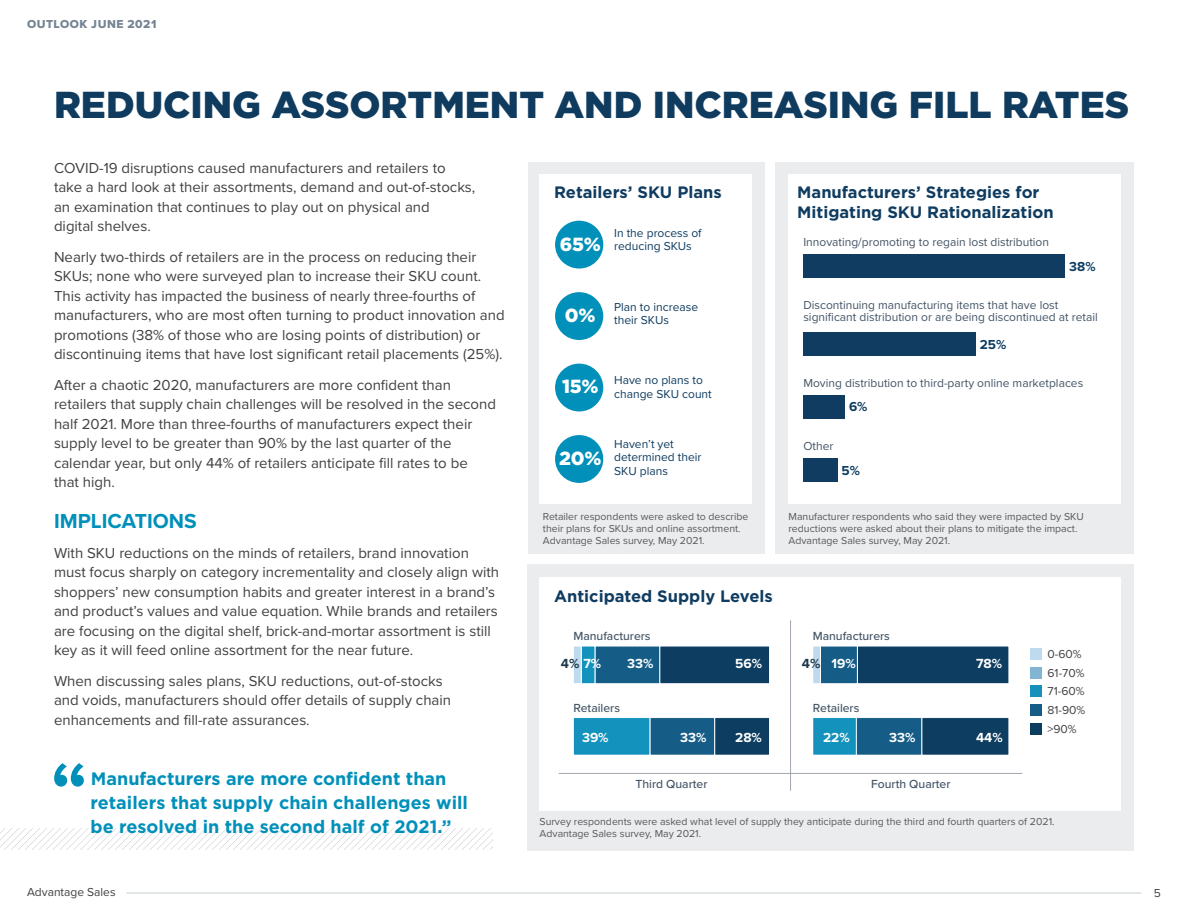
<style>
.page{position:relative;width:1188px;height:918px;background:#fff}
.page>*{position:absolute;margin:0;border:0;box-sizing:border-box;transform-origin:0 0}
.t1{font:600 90px "Proxima Nova";color:#0090ba}
.t2{font:900 37.5px "Gotham";color:#0f3b5f}
.t3{font:700 21px "Proxima Nova";color:#0090ba}
.t4{font:900 19.05px "Gotham";color:#fff}
.t5{font:700 18px/24px "Gotham";color:#0090ba}
.t6{font:700 16.5px/19.5px "Gotham";color:#0f3c60}
.t7{font:15px/19.5px "Proxima Nova";color:#414042}
.t8{font:700 13.65px "Proxima Nova";color:#fff}
.t9{font:700 13.65px "Proxima Nova";color:#1e384b}
.t10{font:700 13.5px "Proxima Nova";color:#0d3d60}
.t11{font:500 12.15px "Proxima Nova";color:#435465}
.t12{font:12px/12px "Proxima Nova";color:#435465}
.t13{font:12px/13.5px "Proxima Nova";color:#0f3c60}
.t14{font:12px/18.8px "Proxima Nova";color:#414042}
.t15{font:12px "Proxima Nova Extrabld";letter-spacing:.04em;color:#768493}
.t16{font:10.5px/12px "Proxima Nova";color:#58595b}
.s1{color:#fff}
.s2{color:#1e384b}
</style>
<div class="page">
<hr style="left:127px;top:892px;width:1015px;height:2px;background:#d8dfe1">
<svg style="left:0;top:829px;width:492px;height:20px"></svg>
<div style="left:528px;top:564px;width:606px;height:286px;background:#eaeced"></div>
<div style="left:540px;top:578px;width:581px;height:233px;background:#fff"></div>
<div style="left:922px;top:718px;width:87px;height:37px;background:#0d3d60"></div>
<div style="left:922px;top:717px;width:87px;height:38px;border:1px solid #fff"></div>
<div style="left:856px;top:718px;width:66px;height:37px;background:#155d87"></div>
<div style="left:856px;top:717px;width:66px;height:38px;border:1px solid #fff"></div>
<div style="left:813px;top:718px;width:43px;height:37px;background:#1292bc"></div>
<div style="left:813px;top:717px;width:44px;height:38px;border:1px solid #fff"></div>
<div style="left:857px;top:646px;width:152px;height:38px;background:#0d3d60"></div>
<div style="left:857px;top:646px;width:152px;height:38px;border:1px solid #fff"></div>
<div style="left:821px;top:646px;width:36px;height:38px;background:#155d87"></div>
<div style="left:820px;top:646px;width:38px;height:38px;border:1px solid #fff"></div>
<div style="left:813px;top:646px;width:8px;height:38px;background:#bedaee"></div>
<div style="left:813px;top:646px;width:8px;height:38px;border:1px solid #fff"></div>
<div style="left:715px;top:718px;width:55px;height:37px;background:#0d3d60"></div>
<div style="left:714px;top:717px;width:56px;height:38px;border:1px solid #fff"></div>
<div style="left:650px;top:718px;width:65px;height:37px;background:#155d87"></div>
<div style="left:650px;top:717px;width:65px;height:38px;border:1px solid #fff"></div>
<div style="left:573px;top:718px;width:77px;height:37px;background:#1292bc"></div>
<div style="left:573px;top:717px;width:77px;height:38px;border:1px solid #fff"></div>
<div style="left:660px;top:646px;width:110px;height:38px;background:#0d3d60"></div>
<div style="left:660px;top:646px;width:110px;height:38px;border:1px solid #fff"></div>
<div style="left:595px;top:646px;width:65px;height:38px;background:#155d87"></div>
<div style="left:595px;top:646px;width:65px;height:38px;border:1px solid #fff"></div>
<div style="left:581px;top:646px;width:14px;height:38px;background:#1292bc"></div>
<div style="left:581px;top:646px;width:14px;height:38px;border:1px solid #fff"></div>
<div style="left:573px;top:646px;width:8px;height:38px;background:#bedaee"></div>
<div style="left:573px;top:646px;width:8px;height:38px;border:1px solid #fff"></div>
<hr style="left:559px;top:773px;width:463px;height:1px;background:#a3a5af">
<hr style="left:790px;top:620px;width:1px;height:171px;background:#a3a5af">
<div style="left:775px;top:162px;width:359px;height:391px;background:#eaeced"></div>
<div style="left:789px;top:174px;width:332px;height:329px;background:#fff"></div>
<div style="left:803px;top:254px;width:262px;height:24px;background:#0f3c60"></div>
<div style="left:803px;top:332px;width:173px;height:24px;background:#0f3c60"></div>
<div style="left:803px;top:395px;width:42px;height:24px;background:#0f3c60"></div>
<div style="left:803px;top:458px;width:35px;height:24px;background:#0f3c60"></div>
<div style="left:528px;top:162px;width:237px;height:391px;background:#eaeced"></div>
<div style="left:540px;top:174px;width:212px;height:329px;background:#fff"></div>
<div style="left:1031px;top:648px;width:11px;height:11px;background:#bedaef"></div>
<div style="left:1031px;top:667px;width:11px;height:11px;background:#83b4d3"></div>
<div style="left:1031px;top:686px;width:11px;height:11px;background:#1691bb"></div>
<div style="left:1031px;top:705px;width:11px;height:11px;background:#155c86"></div>
<div style="left:1031px;top:723px;width:11px;height:11px;background:#0c3c60"></div>
<div style="left:555px;top:221px;width:48px;height:48px;background:#0090ba;border-radius:50%"></div>
<div style="left:555px;top:292px;width:48px;height:48px;background:#0090ba;border-radius:50%"></div>
<div style="left:555px;top:364px;width:48px;height:47px;background:#0090ba;border-radius:50%"></div>
<div style="left:555px;top:435px;width:48px;height:48px;background:#0090ba;border-radius:50%"></div>
<p class="t15" style="left:27px;top:15px;width:131px">OUTLOOK JUNE 2021</p>
<h2 class="t2" style="left:54px;top:79px;width:1077px">REDUCING ASSORTMENT AND INCREASING FILL RATES</h2>
<p class="t7" style="left:54px;top:158px;width:423px">COVID-19 disruptions caused manufacturers and retailers to take a hard look at their assortments, demand and out-of-stocks, an examination that continues to play out on physical and<br>digital shelves.</p>
<p class="t7" style="left:54px;top:246px;width:452px">Nearly two-thirds of retailers are in the process on reducing their SKUs; none who were surveyed plan to increase their SKU count.<br>This activity has impacted the business of nearly three-fourths of manufacturers, who are most often turning to product innovation and promotions (38% of those who are losing points of distribution) or discontinuing items that have lost significant retail placements (25%).</p>
<p class="t7" style="left:54px;top:374px;width:444px">After a chaotic 2020, manufacturers are more confident than retailers that supply chain challenges will be resolved in the second half 2021. More than three-fourths of manufacturers expect their supply level to be greater than 90% by the last quarter of the calendar year, but only 44% of retailers anticipate fill rates to be that high.</p>
<h3 class="t3" style="left:54px;top:505px;width:144px">IMPLICATIONS</h3>
<p class="t7" style="left:54px;top:542px;width:447px">With SKU reductions on the minds of retailers, brand innovation must focus sharply on category incrementality and closely align with shoppers’ new consumption habits and greater interest in a brand’s and product’s values and value equation. While brands and retailers are focusing on the digital shelf, brick-and-mortar assortment is still key as it will feed online assortment for the near future.</p>
<p class="t7" style="left:54px;top:670px;width:399px">When discussing sales plans, SKU reductions, out-of-stocks and voids, manufacturers should offer details of supply chain enhancements and fill-rate assurances.</p>
<h1 class="t1" style="left:50px;top:727px;width:40px">“</h1>
<p class="t5" style="left:91px;top:767px;width:379px">Manufacturers are more confident than retailers that supply chain challenges will be resolved in the second half of 2021.”</p>
<p class="t14" style="left:27px;top:882px;width:90px">Advantage Sales</p>
<p class="t6" style="left:554px;top:182px;width:169px">Retailers’ SKU Plans</p>
<p class="t4" style="left:560px;top:231px;width:43px">65%</p>
<p class="t13" style="left:614px;top:225px;width:89px">In the process of reducing SKUs</p>
<p class="t4" style="left:565px;top:302px;width:32px">0%</p>
<p class="t13" style="left:614px;top:299px;width:85px">Plan to increase their SKUs</p>
<p class="t4" style="left:562px;top:374px;width:38px">15%</p>
<p class="t13" style="left:614px;top:373px;width:99px">Have no plans to change SKU count</p>
<p class="t4" style="left:559px;top:445px;width:44px">20%</p>
<p class="t13" style="left:614px;top:437px;width:89px">Haven’t yet determined their<br>SKU plans</p>
<p class="t16" style="left:543px;top:510px;width:207px">Retailer respondents were asked to describe their plans for SKUs and online assortment.<br>Advantage Sales survey, May 2021.</p>
<p class="t6" style="left:797px;top:182px;width:258px">Manufacturers’ Strategies for<br>Mitigating SKU Rationalization</p>
<p class="t12" style="left:803px;top:235px;width:247px">Innovating/promoting to regain lost distribution</p>
<p class="t10" style="left:1069px;top:256px;width:28px">38%</p>
<p class="t12" style="left:803px;top:298px;width:296px">Discontinuing manufacturing items that have lost significant distribution or are being discontinued at retail</p>
<p class="t10" style="left:980px;top:334px;width:28px">25%</p>
<p class="t12" style="left:803px;top:376px;width:281px">Moving distribution to third-party online marketplaces</p>
<p class="t10" style="left:849px;top:397px;width:20px">6%</p>
<p class="t12" style="left:803px;top:440px;width:32px">Other</p>
<p class="t10" style="left:841px;top:460px;width:20px">5%</p>
<p class="t16" style="left:789px;top:510px;width:297px">Manufacturer respondents who said they were impacted by SKU reductions were asked about their plans to mitigate the impact.<br>Advantage Sales survey, May 2021.</p>
<p class="t6" style="left:554px;top:587px;width:220px">Anticipated Supply Levels</p>
<p class="t11" style="left:573px;top:627px;width:79px">Manufacturers</p>
<p class="t11" style="left:813px;top:627px;width:79px">Manufacturers</p>
<p class="t9" style="left:561px;top:653px;width:42px">4% <span class="s1">7%</span></p>
<p class="t8" style="left:627px;top:653px;width:28px">33%</p>
<p class="t8" style="left:735px;top:653px;width:28px">56%</p>
<p class="t8" style="left:802px;top:653px;width:55px"><span class="s2">4%</span> 19%</p>
<p class="t8" style="left:976px;top:653px;width:28px">78%</p>
<p class="t11" style="left:573px;top:699px;width:48px">Retailers</p>
<p class="t11" style="left:813px;top:699px;width:48px">Retailers</p>
<p class="t8" style="left:582px;top:727px;width:28px">39%</p>
<p class="t8" style="left:680px;top:727px;width:28px">33%</p>
<p class="t8" style="left:735px;top:727px;width:28px">28%</p>
<p class="t8" style="left:823px;top:727px;width:28px">22%</p>
<p class="t8" style="left:889px;top:727px;width:28px">33%</p>
<p class="t8" style="left:976px;top:727px;width:28px">44%</p>
<p class="t11" style="left:635px;top:775px;width:74px">Third Quarter</p>
<p class="t11" style="left:871px;top:775px;width:81px">Fourth Quarter</p>
<p class="t14" style="left:1048px;top:644px;width:39px">0-60%<br>61-70%<br>71-60%<br>81-90% &gt;90%</p>
<p class="t16" style="left:540px;top:815px;width:517px">Survey respondents were asked what level of supply they anticipate during the third and fourth quarters of 2021.<br>Advantage Sales survey, May 2021.</p>
<p class="t14" style="left:1154px;top:883px;width:9px">5</p>
</div>
